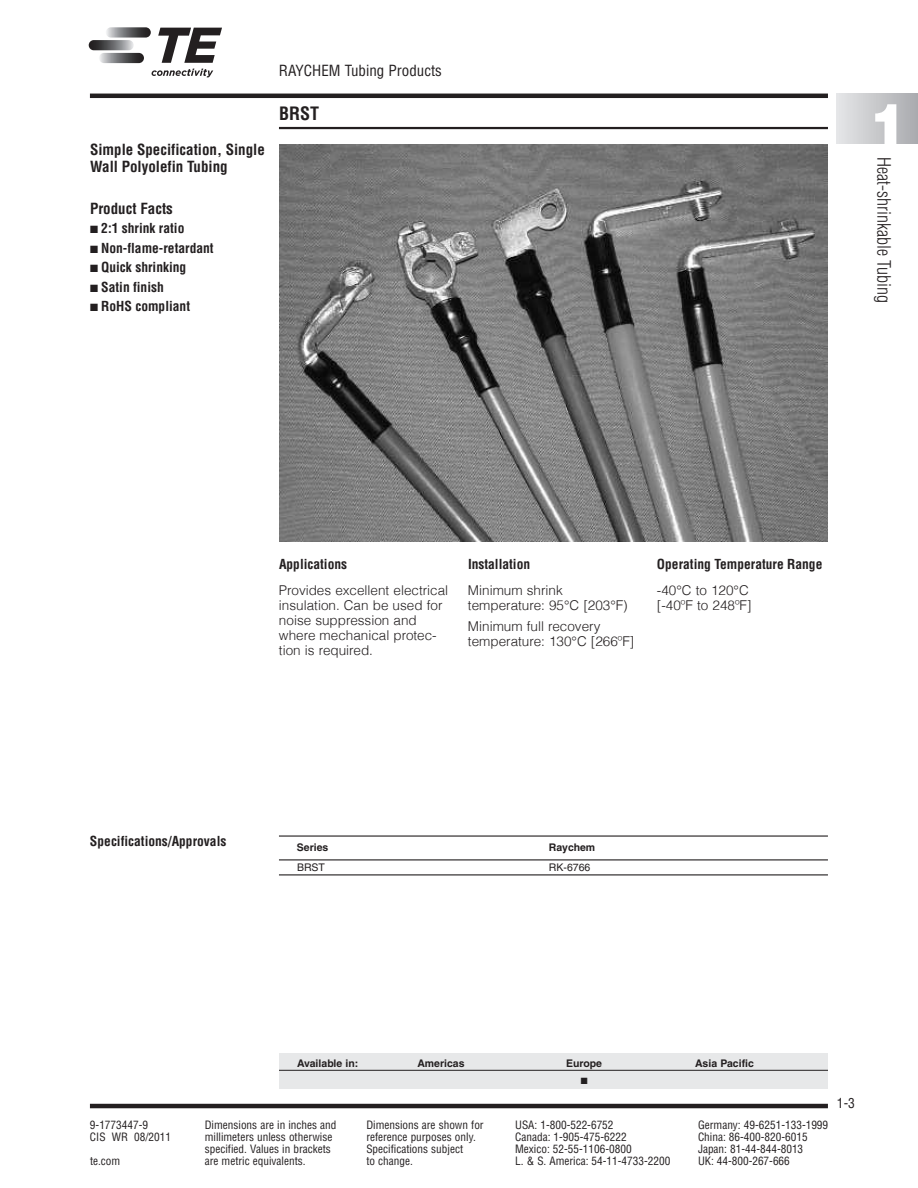
<style>
.page{position:relative;width:918px;height:1188px;background:#fff}
.page>*{position:absolute;margin:0;border:0;box-sizing:border-box;transform-origin:0 0}
.t1{font:900 57px "Helvetica";color:#fff}
.t2{font:300 condensed 18px "Helvetica";color:#231f20}
.t3{font:700 condensed 18px "Helvetica";color:#231f20}
.t4{font:700 condensed 15px/16.5px "Helvetica";color:#231f20}
.t5{font:condensed 15px "Helvetica";color:#231f20}
.t6{font:300 13.5px/15px "Helvetica";color:#231f20}
.t7{font:700 condensed 13.5px "Helvetica";color:#231f20}
.t8{font:condensed 13.5px "Helvetica";color:#231f20}
.t9{font:condensed 11.25px "Helvetica";color:#231f20}
.t10{font:700 10.5px "Helvetica";color:#231f20}
.t11{font:10.5px "Helvetica";color:#231f20}
.t12{font:9px "Zapf Dingbats";color:#231f20}
</style>
<div class="page">
<img style="left:279px;top:144px;width:549px;height:397px">
<hr style="left:279px;top:835px;width:549px;height:2px;background:#231f20">
<hr style="left:279px;top:859px;width:549px;height:1px;background:#231f20">
<hr style="left:279px;top:874px;width:549px;height:1px;background:#231f20">
<div style="left:279px;top:1053px;width:549px;height:35px;background:#e7e8e9"></div>
<hr style="left:279px;top:1070px;width:549px;height:1px;background:#231f20">
<hr style="left:90px;top:1104px;width:738px;height:4px;background:#231f20">
<hr style="left:90px;top:94px;width:738px;height:4px;background:#231f20">
<hr style="left:279px;top:127px;width:549px;height:2px;background:#231f20">
<div style="left:837px;top:94px;width:81px;height:49px;background:linear-gradient(to right,#e5e6e7,#a9aaae)"></div>
<svg style="left:106px;top:27px;width:45px;height:11px"></svg>
<svg style="left:99px;top:53px;width:45px;height:10px"></svg>
<svg style="left:89px;top:40px;width:45px;height:10px"></svg>
<svg style="left:158px;top:28px;width:64px;height:35px"></svg>
<svg style="left:152px;top:69px;width:61px;height:8px"></svg>
<h3 class="t4" style="left:90px;top:142px;width:176px">Simple Specification, Single<br>Wall Polyolefin Tubing</h3>
<h3 class="t4" style="left:90px;top:200px;width:84px">Product Facts</h3>
<p class="t7" style="left:90px;top:221px;width:96px">■ 2:1 shrink ratio</p>
<p class="t7" style="left:90px;top:240px;width:125px">■ Non-flame-retardant</p>
<p class="t7" style="left:90px;top:260px;width:98px">■ Quick shrinking</p>
<p class="t7" style="left:90px;top:279px;width:75px">■ Satin finish</p>
<p class="t7" style="left:90px;top:299px;width:102px">■ RoHS compliant</p>
<h3 class="t5" style="left:279px;top:62px;width:164px">RAYCHEM Tubing Products</h3>
<h2 class="t3" style="left:279px;top:103px;width:42px">BRST</h2>
<h1 class="t1" style="left:870px;top:92px;width:40px">1</h1>
<h2 class="t2" style="left:894px;top:157px;width:147px;rotate:90deg">Heat-shrinkable Tubing</h2>
<p class="t7" style="left:279px;top:557px;width:70px">Applications</p>
<p class="t6" style="left:279px;top:584px;width:171px">Provides excellent electrical insulation. Can be used for noise suppression and where mechanical protec&shy;tion is required.</p>
<p class="t7" style="left:468px;top:557px;width:64px">Installation</p>
<p class="t6" style="left:468px;top:584px;width:161px">Minimum shrink temperature: 95°C [203°F)</p>
<p class="t6" style="left:468px;top:620px;width:168px">Minimum full recovery temperature: 130°C [266ºF]</p>
<p class="t7" style="left:657px;top:557px;width:167px">Operating Temperature Range</p>
<p class="t6" style="left:657px;top:584px;width:96px">-40°C to 120°C [-40ºF to 248ºF]</p>
<p class="t7" style="left:90px;top:833px;width:138px">Specifications/Approvals</p>
<p class="t10" style="left:297px;top:843px;width:33px">Series</p>
<p class="t10" style="left:549px;top:843px;width:48px">Raychem</p>
<p class="t11" style="left:297px;top:863px;width:30px">BRST</p>
<p class="t11" style="left:549px;top:863px;width:43px">RK-6766</p>
<p class="t10" style="left:297px;top:1059px;width:63px">Available in:</p>
<p class="t10" style="left:417px;top:1059px;width:49px">Americas</p>
<p class="t10" style="left:566px;top:1059px;width:37px">Europe</p>
<p class="t10" style="left:695px;top:1059px;width:60px">Asia Pacific</p>
<p class="t12" style="left:581px;top:1076px;width:8px">■</p>
<p class="t9" style="left:90px;top:1118px;width:60px">9-1773447-9</p>
<p class="t9" style="left:205px;top:1118px;width:133px">Dimensions are in inches and</p>
<p class="t9" style="left:366px;top:1118px;width:119px">Dimensions are shown for</p>
<p class="t9" style="left:515px;top:1118px;width:100px">USA: 1-800-522-6752</p>
<p class="t9" style="left:698px;top:1118px;width:132px">Germany: 49-6251-133-1999</p>
<p class="t9" style="left:90px;top:1130px;width:83px">CIS WR 08/2011</p>
<p class="t9" style="left:205px;top:1130px;width:129px">millimeters unless otherwise</p>
<p class="t9" style="left:366px;top:1130px;width:111px">reference purposes only.</p>
<p class="t9" style="left:515px;top:1130px;width:113px">Canada: 1-905-475-6222</p>
<p class="t9" style="left:698px;top:1130px;width:111px">China: 86-400-820-6015</p>
<p class="t9" style="left:205px;top:1142px;width:128px">specified. Values in brackets</p>
<p class="t9" style="left:366px;top:1142px;width:98px">Specifications subject</p>
<p class="t9" style="left:515px;top:1142px;width:118px">Mexico: 52-55-1106-0800</p>
<p class="t9" style="left:698px;top:1142px;width:107px">Japan: 81-44-844-8013</p>
<p class="t9" style="left:90px;top:1154px;width:32px">te.com</p>
<p class="t9" style="left:205px;top:1154px;width:102px">are metric equivalents.</p>
<p class="t9" style="left:366px;top:1154px;width:48px">to change.</p>
<p class="t9" style="left:515px;top:1154px;width:157px">L. &amp; S. America: 54-11-4733-2200</p>
<p class="t9" style="left:698px;top:1154px;width:93px">UK: 44-800-267-666</p>
<p class="t8" style="left:837px;top:1096px;width:19px">1-3</p>
</div>
